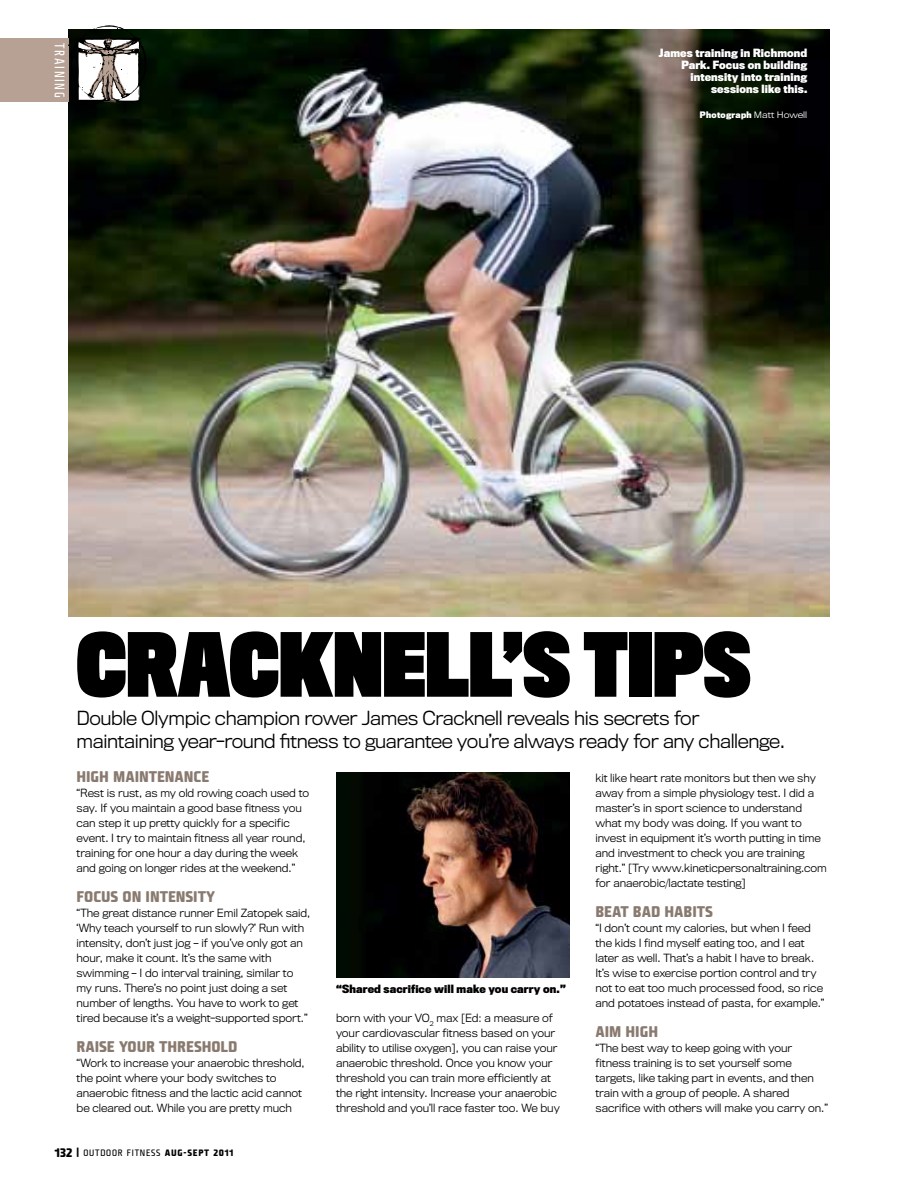
<style>
.page{position:relative;width:906px;height:1204px;background:#fff}
.page>*{position:absolute;margin:0;border:0;box-sizing:border-box;transform-origin:0 0}
.t1{font:900 81px "Titling Gothic FB Comp";color:#000}
.t2{font:300 18px/22.5px "Titling Gothic FB Normal";letter-spacing:-.02em;color:#000}
.t3{font:15px "Fishmonger MB";letter-spacing:-.005em;color:#897a6f}
.t4{font:13.5px "Fishmonger ECR";letter-spacing:.12em;color:#fff}
.t5{font:300 10.5px/15px "Titling Gothic FB Normal";letter-spacing:-.005em;color:#000}
.t6{font:700 10.5px/12px "Titling Gothic FB Cond";letter-spacing:.01em;color:#fff;text-align:right;scale:1.1 1}
.t7{font:700 10.5px "Titling Gothic FB Cond";letter-spacing:.01em;color:#000;scale:1.1 1}
.t8{font:9px "Fishmonger MR";letter-spacing:.085em;color:#000}
.t9{font:700 8.25px "Titling Gothic FB Cond";letter-spacing:.03em;color:#fff;scale:1.1 1}
.s1{font-family:"Titling Gothic FB Normal";font-weight:300}
.s2{font-family:"Fishmonger MB";font-size:12px}
.s3{font-family:"Fishmonger MB"}
</style>
<div class="page">
<img style="left:68px;top:30px;width:761px;height:586px">
<div style="left:0;top:38px;width:69px;height:64px;background:#b7a194"></div>
<svg style="left:68px;top:25px;width:81px;height:78px"></svg>
<img style="left:336px;top:772px;width:234px;height:205px">
<p class="t4" style="left:68px;top:43px;width:57px;rotate:90deg">training</p>
<p class="t6" style="left:659px;top:48px;width:136px">James training in Richmond<br>Park. Focus on building intensity into training sessions like this.</p>
<p class="t9" style="left:700px;top:110px;width:99px">Photograph <span class="s1">Matt Howell</span></p>
<h1 class="t1" style="left:77px;top:619px;width:676px">CRACKNELL’S TIPS</h1>
<h2 class="t2" style="left:77px;top:707px;width:710px">Double Olympic champion rower James Cracknell reveals his secrets for maintaining year-round fitness to guarantee you’re always ready for any challenge.</h2>
<h3 class="t3" style="left:77px;top:766px;width:134px">HIGH MAINTENANCE</h3>
<p class="t5" style="left:77px;top:785px;width:234px">“Rest is rust, as my old rowing coach used to say. If you maintain a good base fitness you can step it up pretty quickly for a specific event. I try to maintain fitness all year round, training for one hour a day during the week and going on longer rides at the weekend.”</p>
<h3 class="t3" style="left:77px;top:886px;width:140px">FOCUS ON INTENSITY</h3>
<p class="t5" style="left:77px;top:905px;width:235px">“The great distance runner Emil Zatopek said, ‘Why teach yourself to run slowly?’ Run with intensity, don’t just jog – if you’ve only got an hour, make it count. It’s the same with swimming – I do interval training, similar to my runs. There’s no point just doing a set number of lengths. You have to work to get tired because it’s a weight-supported sport.”</p>
<h3 class="t3" style="left:77px;top:1036px;width:162px">RAISE YOUR THRESHOLD</h3>
<p class="t5" style="left:77px;top:1055px;width:230px">“Work to increase your anaerobic threshold, the point where your body switches to anaerobic fitness and the lactic acid cannot be cleared out. While you are pretty much</p>
<p class="t5" style="left:595px;top:770px;width:233px">kit like heart rate monitors but then we shy away from a simple physiology test. I did a master’s in sport science to understand what my body was doing. If you want to invest in equipment it’s worth putting in time and investment to check you are training right.” [Try www.kineticpersonaltraining.com for anaerobic/lactate testing]</p>
<h3 class="t3" style="left:595px;top:901px;width:119px">BEAT BAD HABITS</h3>
<p class="t5" style="left:595px;top:920px;width:230px">“I don’t count my calories, but when I feed the kids I find myself eating too, and I eat later as well. That’s a habit I have to break.<br>It’s wise to exercise portion control and try not to eat too much processed food, so rice and potatoes instead of pasta, for example.”</p>
<h3 class="t3" style="left:595px;top:1021px;width:62px">AIM HIGH</h3>
<p class="t5" style="left:595px;top:1040px;width:234px">“The best way to keep going with your fitness training is to set yourself some targets, like taking part in events, and then train with a group of people. A shared sacrifice with others will make you carry on.”</p>
<p class="t7" style="left:336px;top:982px;width:210px">“Shared sacrifice will make you carry on.”</p>
<p class="t5" style="left:336px;top:1010px;width:225px">born with your VO<sub>2</sub> max [Ed: a measure of your cardiovascular fitness based on your ability to utilise oxygen], you can raise your anaerobic threshold. Once you know your threshold you can train more efficiently at the right intensity. Increase your anaerobic threshold and you’ll race faster too. We buy</p>
<p class="t8" style="left:55px;top:1146px;width:180px"><span class="s2">132</span> <span class="s3">|</span> OUTDOOR FITNESS <span class="s3">AUG-SEPT 2011</span></p>
</div>
